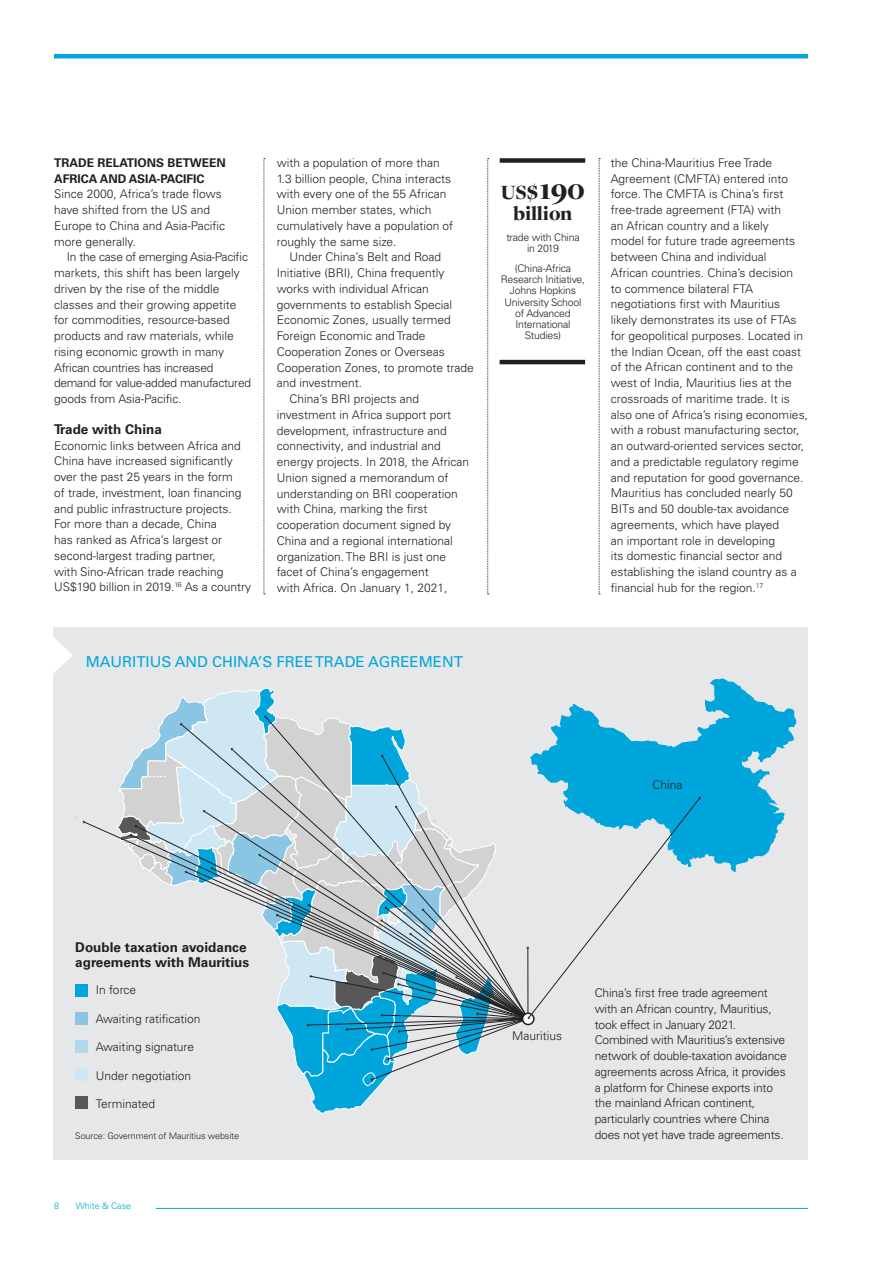
<style>
.page{position:relative;width:893px;height:1263px;background:#fff}
.page>*{position:absolute;margin:0;border:0;box-sizing:border-box;transform-origin:0 0}
.Graphic_-_number{font:900 21px/21px "Freight Disp Pro";letter-spacing:-.01em;color:#231f20;text-align:center}
.Case_Study_title{font:15px "Univers LT Pro 55 Roman";color:#00a6db}
.Subhead{font:700 13.5px/15.8px "Univers LT Pro 65";color:#231f20}
.Body_Copy_-_indent{font:300 12px/15.8px "Univers LT Pro 45";color:#231f20}
.Body_Copy_-_no_inden{font:300 12px/15.8px "Univers LT Pro 45";color:#231f20}
.Subhead_CAPS{font:700 12px/15.8px "Univers LT Pro 65";color:#231f20}
.Graphic_-_source{font:300 10.5px/11.2px "Univers LT Pro 45";letter-spacing:-.02em;color:#231f20;text-align:center}
.Source_for_charts{font:300 9px "Univers LT Pro 45";letter-spacing:-.01em;color:#231f20}
.t1{font:300 9px "Univers LT Pro 45";color:#00a6db}
.s1{font-size:30px}
</style>
<div class="page">
<svg style="left:264px;top:158px;width:1px;height:436px"></svg>
<svg style="left:487px;top:158px;width:2px;height:436px"></svg>
<svg style="left:599px;top:158px;width:1px;height:436px"></svg>
<div style="left:500px;top:158px;width:85px;height:5px;background:#231f20"></div>
<hr style="left:500px;top:360px;width:85px;height:4px;background:#231f20">
<div style="left:54px;top:627px;width:754px;height:533px;background:#e6e7e9"></div>
<svg style="left:53px;top:636px;width:20px;height:38px"></svg>
<svg style="left:701px;top:678px;width:95px;height:194px;fill:#00a6db"></svg>
<div style="left:75px;top:984px;width:13px;height:13px;background:#00a6db"></div>
<div style="left:75px;top:1012px;width:13px;height:13px;background:#8ac5e3"></div>
<div style="left:75px;top:1040px;width:13px;height:13px;background:#b1d8ed"></div>
<div style="left:75px;top:1068px;width:13px;height:12px;background:#cee7f3"></div>
<div style="left:75px;top:1096px;width:13px;height:13px;background:#585858"></div>
<hr style="left:156px;top:1208px;width:652px;height:1px;background:#00a6db">
<div style="left:54px;top:54px;width:754px;height:5px;background:#00a6db"></div>
<svg style="left:116px;top:688px;width:585px;height:426px"></svg>
<p class="Subhead_CAPS" style="left:54px;top:155px;width:173px">TRADE RELATIONS BETWEEN<br>AFRICA AND ASIA-PACIFIC</p>
<p class="Body_Copy_-_no_inden" style="left:54px;top:186px;width:173px">Since 2000, Africa’s trade flows have shifted from the US and<br>Europe to China and Asia-Pacific more generally.</p>
<p class="Body_Copy_-_indent" style="left:54px;top:249px;width:199px;text-indent:13px">In the case of emerging Asia-Pacific markets, this shift has been largely driven by the rise of the middle classes and their growing appetite for commodities, resource-based products and raw materials, while rising economic growth in many African countries has increased demand for value-added manufactured goods from Asia-Pacific.</p>
<p class="Subhead" style="left:54px;top:421px;width:109px">Trade with China</p>
<p class="Body_Copy_-_no_inden" style="left:54px;top:438px;width:199px">Economic links between Africa and China have increased significantly over the past 25 years in the form<br>of trade, investment, loan financing and public infrastructure projects.<br>For more than a decade, China<br>has ranked as Africa’s largest or second-largest trading partner,<br>with Sino-African trade reaching US$190 billion in 2019.<sup>16</sup> As a country</p>
<p class="Body_Copy_-_no_inden" style="left:277px;top:155px;width:178px">with a population of more than<br>1.3 billion people, China interacts with every one of the 55 African<br>Union member states, which cumulatively have a population of roughly the same size.</p>
<p class="Body_Copy_-_indent" style="left:277px;top:249px;width:199px;text-indent:13px">Under China’s Belt and Road<br>Initiative (BRI), China frequently works with individual African governments to establish Special<br>Economic Zones, usually termed<br>Foreign Economic and Trade<br>Cooperation Zones or Overseas<br>Cooperation Zones, to promote trade and investment.</p>
<p class="Body_Copy_-_indent" style="left:277px;top:391px;width:194px;text-indent:13px">China’s BRI projects and investment in Africa support port development, infrastructure and connectivity, and industrial and energy projects. In 2018, the African<br>Union signed a memorandum of understanding on BRI cooperation with China, marking the first cooperation document signed by<br>China and a regional international organization. The BRI is just one facet of China’s engagement<br>with Africa. On January 1, 2021,</p>
<p class="Case_Study_title" style="left:86px;top:652px;width:379px">MAURITIUS AND CHINA’S FREE TRADE AGREEMENT</p>
<p class="Graphic_-_number" style="left:501px;top:181px;width:86px">US$<span class="s1">190 </span>billion</p>
<p class="Graphic_-_source" style="left:506px;top:232px;width:75px">trade with China in 2019</p>
<p class="Graphic_-_source" style="left:501px;top:263px;width:86px">(China-Africa<br>Research Initiative,<br>Johns Hopkins<br>University School of Advanced<br>International<br>Studies)</p>
<p class="Body_Copy_-_indent" style="left:611px;top:155px;width:199px">the China-Mauritius Free Trade Agreement (CMFTA) entered into force. The CMFTA is China’s first free-trade agreement (FTA) with<br>an African country and a likely<br>model for future trade agreements between China and individual<br>African countries. China’s decision<br>to commence bilateral FTA negotiations first with Mauritius likely demonstrates its use of FTAs for geopolitical purposes. Located in the Indian Ocean, off the east coast of the African continent and to the west of India, Mauritius lies at the crossroads of maritime trade. It is also one of Africa’s rising economies, with a robust manufacturing sector, an outward-oriented services sector, and a predictable regulatory regime and reputation for good governance.<br>Mauritius has concluded nearly 50<br>BITs and 50 double-tax avoidance agreements, which have played<br>an important role in developing<br>its domestic financial sector and establishing the island country as a financial hub for the region.<sup>17</sup></p>
<p class="Body_Copy_-_no_inden" style="left:652px;top:777px;width:32px">China</p>
<p class="Subhead" style="left:75px;top:939px;width:175px">Double taxation avoidance agreements with Mauritius</p>
<p class="Body_Copy_-_no_inden" style="left:96px;top:982px;width:42px">In force</p>
<p class="Body_Copy_-_no_inden" style="left:96px;top:1010px;width:106px">Awaiting ratification</p>
<p class="Body_Copy_-_no_inden" style="left:96px;top:1039px;width:100px">Awaiting signature</p>
<p class="Body_Copy_-_no_inden" style="left:96px;top:1067px;width:97px">Under negotiation</p>
<p class="Body_Copy_-_no_inden" style="left:96px;top:1096px;width:61px">Terminated</p>
<p class="Source_for_charts" style="left:75px;top:1130px;width:165px">Source: Government of Mauritius website</p>
<p class="t1" style="left:54px;top:1200px;width:7px">8</p>
<p class="t1" style="left:76px;top:1200px;width:57px">White &amp; Case</p>
<p class="Body_Copy_-_no_inden" style="left:512px;top:1028px;width:52px">Mauritius</p>
<p class="Body_Copy_-_no_inden" style="left:595px;top:985px;width:193px">China’s first free trade agreement with an African country, Mauritius, took effect in January 2021.<br>Combined with Mauritius’s extensive network of double-taxation avoidance agreements across Africa, it provides a platform for Chinese exports into the mainland African continent, particularly countries where China does not yet have trade agreements.</p>
</div>
